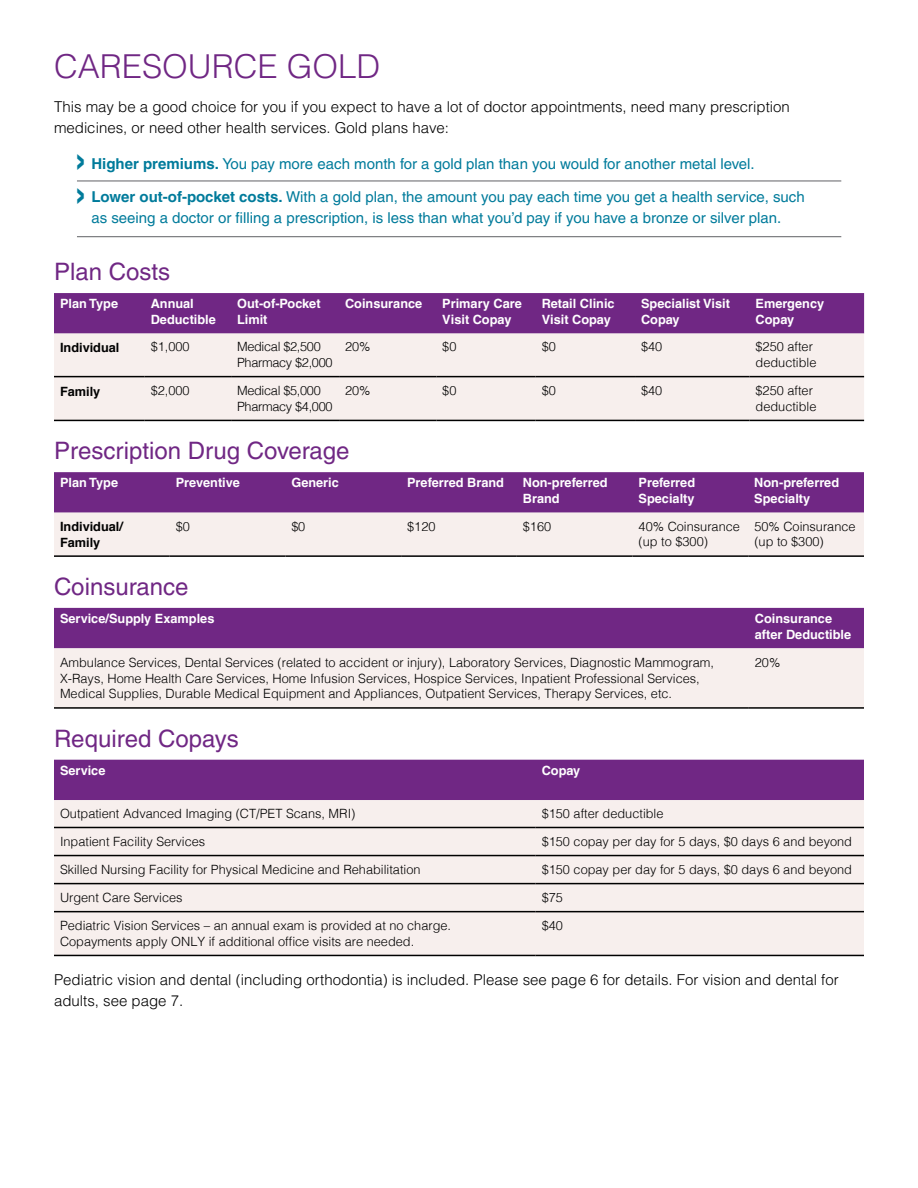
<style>
.page{position:relative;width:918px;height:1188px;background:#fff}
.page>*{position:absolute;margin:0;border:0;box-sizing:border-box;transform-origin:0 0}
.t1{font:700 39px "Helvetica LT Pro";color:#007b9b}
.t2{font:300 33px "Helvetica LT Pro";color:#702784}
.t3{font:24px "Helvetica LT Pro";color:#702784}
.t4{font:300 15px/21px "Helvetica LT Pro";color:#000}
.t5{font:15px/20.2px "Helvetica LT Pro";color:#007b9b}
.t6{font:300 12.75px/15.8px "Helvetica";color:#000}
.t7{font:700 12.75px/15.8px "Helvetica LT Pro";color:#fff}
.t8{font:300 12.75px/15.8px "Helvetica";letter-spacing:-.025em;color:#000}
.t9{font:700 12.75px/15.8px "Helvetica";color:#000}
.s1{font-weight:700}
</style>
<div class="page">
<div style="left:54px;top:293px;width:810px;height:41px;background:#702784"></div>
<div style="left:54px;top:334px;width:810px;height:86px;background:#f7efed"></div>
<hr style="left:54px;top:376px;width:91px;height:1px;background:#000">
<hr style="left:145px;top:376px;width:86px;height:1px;background:#000">
<hr style="left:231px;top:376px;width:108px;height:1px;background:#000">
<hr style="left:339px;top:376px;width:97px;height:1px;background:#000">
<hr style="left:436px;top:376px;width:100px;height:1px;background:#000">
<hr style="left:536px;top:376px;width:99px;height:1px;background:#000">
<hr style="left:635px;top:376px;width:115px;height:1px;background:#000">
<hr style="left:750px;top:376px;width:114px;height:1px;background:#000">
<hr style="left:54px;top:420px;width:91px;height:1px;background:#000">
<hr style="left:145px;top:420px;width:86px;height:1px;background:#000">
<hr style="left:231px;top:420px;width:108px;height:1px;background:#000">
<hr style="left:339px;top:420px;width:97px;height:1px;background:#000">
<hr style="left:436px;top:420px;width:100px;height:1px;background:#000">
<hr style="left:536px;top:420px;width:99px;height:1px;background:#000">
<hr style="left:635px;top:420px;width:115px;height:1px;background:#000">
<hr style="left:750px;top:420px;width:114px;height:1px;background:#000">
<svg style="left:54px;top:472px;width:810px;height:83px;background:#b58dba"></svg>
<hr style="left:54px;top:555px;width:116px;height:2px;background:#000">
<hr style="left:170px;top:555px;width:115px;height:2px;background:#000">
<hr style="left:285px;top:555px;width:116px;height:2px;background:#000">
<hr style="left:401px;top:555px;width:116px;height:2px;background:#000">
<hr style="left:517px;top:555px;width:116px;height:2px;background:#000">
<hr style="left:633px;top:555px;width:115px;height:2px;background:#000">
<hr style="left:748px;top:555px;width:116px;height:2px;background:#000">
<div style="left:54px;top:608px;width:810px;height:40px;background:#702784"></div>
<div style="left:54px;top:648px;width:810px;height:59px;background:#f7efed"></div>
<hr style="left:54px;top:707px;width:695px;height:2px;background:#000">
<hr style="left:749px;top:707px;width:115px;height:2px;background:#000">
<div style="left:54px;top:760px;width:810px;height:40px;background:#702784"></div>
<div style="left:54px;top:800px;width:810px;height:155px;background:#f7efed"></div>
<hr style="left:54px;top:827px;width:482px;height:1px;background:#000">
<hr style="left:536px;top:827px;width:328px;height:1px;background:#000">
<hr style="left:54px;top:855px;width:482px;height:1px;background:#000">
<hr style="left:536px;top:855px;width:328px;height:1px;background:#000">
<hr style="left:54px;top:883px;width:482px;height:1px;background:#000">
<hr style="left:536px;top:883px;width:328px;height:1px;background:#000">
<hr style="left:54px;top:911px;width:482px;height:1px;background:#000">
<hr style="left:536px;top:911px;width:328px;height:1px;background:#000">
<hr style="left:54px;top:955px;width:482px;height:1px;background:#000">
<hr style="left:536px;top:955px;width:328px;height:1px;background:#000">
<hr style="left:77px;top:181px;width:764px;height:1px;background:#606165">
<hr style="left:77px;top:236px;width:764px;height:1px;background:#606165">
<h2 class="t2" style="left:54px;top:45px;width:328px">CARESOURCE GOLD</h2>
<p class="t4" style="left:54px;top:96px;width:737px">This may be a good choice for you if you expect to have a lot of doctor appointments, need many prescription medicines, or need other health services. Gold plans have:</p>
<h1 class="t1" style="left:74px;top:136px;width:14px">›</h1>
<p class="t5" style="left:91px;top:153px;width:665px"><span class="s1">Higher premiums.</span> You pay more each month for a gold plan than you would for another metal level.</p>
<h1 class="t1" style="left:74px;top:169px;width:14px">›</h1>
<p class="t5" style="left:91px;top:187px;width:715px"><span class="s1">Lower out-of-pocket costs.</span> With a gold plan, the amount you pay each time you get a health service, such as seeing a doctor or filling a prescription, is less than what you’d pay if you have a bronze or silver plan.</p>
<h3 class="t3" style="left:54px;top:258px;width:118px">Plan Costs</h3>
<p class="t7" style="left:60px;top:296px;width:60px">Plan Type</p>
<p class="t7" style="left:151px;top:296px;width:67px">Annual<br>Deductible</p>
<p class="t7" style="left:237px;top:296px;width:85px">Out-of-Pocket<br>Limit</p>
<p class="t7" style="left:345px;top:296px;width:79px">Coinsurance</p>
<p class="t7" style="left:442px;top:296px;width:81px">Primary Care<br>Visit Copay</p>
<p class="t7" style="left:542px;top:296px;width:74px">Retail Clinic<br>Visit Copay</p>
<p class="t7" style="left:641px;top:296px;width:90px">Specialist Visit<br>Copay</p>
<p class="t7" style="left:756px;top:296px;width:70px">Emergency<br>Copay</p>
<p class="t9" style="left:60px;top:340px;width:61px">Individual</p>
<p class="t6" style="left:151px;top:338px;width:40px">$1,000</p>
<p class="t8" style="left:237px;top:338px;width:97px">Medical $2,500<br>Pharmacy $2,000</p>
<p class="t6" style="left:345px;top:338px;width:27px">20%</p>
<p class="t6" style="left:442px;top:338px;width:16px">$0</p>
<p class="t6" style="left:542px;top:338px;width:16px">$0</p>
<p class="t6" style="left:641px;top:338px;width:23px">$40</p>
<p class="t6" style="left:756px;top:338px;width:62px">$250 after deductible</p>
<p class="t9" style="left:60px;top:383px;width:42px">Family</p>
<p class="t6" style="left:151px;top:382px;width:40px">$2,000</p>
<p class="t8" style="left:237px;top:382px;width:97px">Medical $5,000<br>Pharmacy $4,000</p>
<p class="t6" style="left:345px;top:382px;width:27px">20%</p>
<p class="t6" style="left:442px;top:382px;width:16px">$0</p>
<p class="t6" style="left:542px;top:382px;width:16px">$0</p>
<p class="t6" style="left:641px;top:382px;width:23px">$40</p>
<p class="t6" style="left:756px;top:382px;width:62px">$250 after deductible</p>
<h3 class="t3" style="left:54px;top:437px;width:297px">Prescription Drug Coverage</h3>
<p class="t7" style="left:60px;top:475px;width:60px">Plan Type</p>
<p class="t7" style="left:176px;top:475px;width:66px">Preventive</p>
<p class="t7" style="left:291px;top:475px;width:49px">Generic</p>
<p class="t7" style="left:407px;top:475px;width:98px">Preferred Brand</p>
<p class="t7" style="left:523px;top:475px;width:86px">Non-preferred<br>Brand</p>
<p class="t7" style="left:639px;top:475px;width:58px">Preferred<br>Specialty</p>
<p class="t7" style="left:754px;top:475px;width:86px">Non-preferred<br>Specialty</p>
<p class="t9" style="left:60px;top:519px;width:65px">Individual/<br>Family</p>
<p class="t6" style="left:176px;top:517px;width:16px">$0</p>
<p class="t6" style="left:291px;top:517px;width:15px">$0</p>
<p class="t6" style="left:407px;top:517px;width:30px">$120</p>
<p class="t6" style="left:523px;top:517px;width:30px">$160</p>
<p class="t6" style="left:639px;top:517px;width:103px">40% Coinsurance (up to $300)</p>
<p class="t6" style="left:754px;top:517px;width:103px">50% Coinsurance (up to $300)</p>
<h3 class="t3" style="left:54px;top:573px;width:136px">Coinsurance</h3>
<p class="t7" style="left:60px;top:611px;width:156px">Service/Supply Examples</p>
<p class="t7" style="left:755px;top:611px;width:98px">Coinsurance after Deductible</p>
<p class="t6" style="left:60px;top:654px;width:655px">Ambulance Services, Dental Services (related to accident or injury), Laboratory Services, Diagnostic Mammogram,<br>X-Rays, Home Health Care Services, Home Infusion Services, Hospice Services, Inpatient Professional Services,<br>Medical Supplies, Durable Medical Equipment and Appliances, Outpatient Services, Therapy Services, etc.</p>
<p class="t6" style="left:755px;top:654px;width:27px">20%</p>
<h3 class="t3" style="left:54px;top:725px;width:186px">Required Copays</h3>
<p class="t7" style="left:60px;top:763px;width:47px">Service</p>
<p class="t7" style="left:542px;top:763px;width:40px">Copay</p>
<p class="t6" style="left:60px;top:805px;width:297px">Outpatient Advanced Imaging (CT/PET Scans, MRI)</p>
<p class="t6" style="left:542px;top:805px;width:123px">$150 after deductible</p>
<p class="t6" style="left:60px;top:833px;width:147px">Inpatient Facility Services</p>
<p class="t6" style="left:542px;top:833px;width:312px">$150 copay per day for 5 days, $0 days 6 and beyond</p>
<p class="t6" style="left:60px;top:861px;width:362px">Skilled Nursing Facility for Physical Medicine and Rehabilitation</p>
<p class="t6" style="left:542px;top:861px;width:312px">$150 copay per day for 5 days, $0 days 6 and beyond</p>
<p class="t6" style="left:60px;top:889px;width:124px">Urgent Care Services</p>
<p class="t6" style="left:542px;top:889px;width:23px">$75</p>
<p class="t6" style="left:60px;top:917px;width:393px">Pediatric Vision Services – an annual exam is provided at no charge.<br>Copayments apply ONLY if additional office visits are needed.</p>
<p class="t6" style="left:542px;top:917px;width:23px">$40</p>
<p class="t4" style="left:54px;top:969px;width:786px">Pediatric vision and dental (including orthodontia) is included. Please see page 6 for details. For vision and dental for adults, see page 7.</p>
</div>
